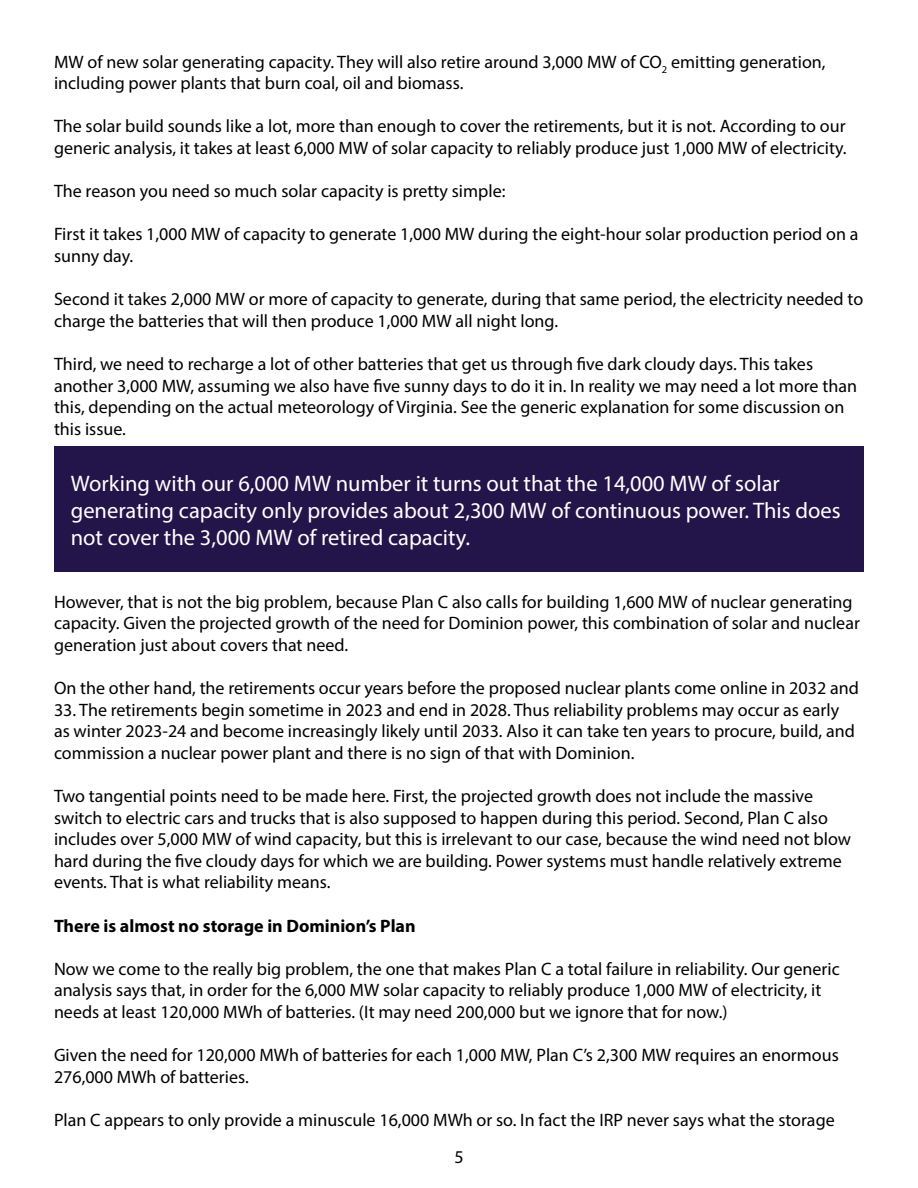
<style>
.page{position:relative;width:918px;height:1188px;background:#fff}
.page>*{position:absolute;margin:0;border:0;box-sizing:border-box;transform-origin:0 0}
.t1{font:22.5px/27px "Myriad Pro";color:#fff}
.t2{font:18px/21.6px "Myriad Pro";color:#000}
.t3{font:700 18px "Myriad Pro";color:#000}
</style>
<div class="page">
<div style="left:54px;top:446px;width:810px;height:126px;background:#231449"></div>
<p class="t2" style="left:54px;top:50px;width:773px">MW of new solar generating capacity. They will also retire around 3,000 MW of CO<sub>2</sub> emitting generation, including power plants that burn coal, oil and biomass.</p>
<p class="t2" style="left:54px;top:115px;width:794px">The solar build sounds like a lot, more than enough to cover the retirements, but it is not. According to our generic analysis, it takes at least 6,000 MW of solar capacity to reliably produce just 1,000 MW of electricity.</p>
<p class="t2" style="left:54px;top:180px;width:453px">The reason you need so much solar capacity is pretty simple:</p>
<p class="t2" style="left:54px;top:223px;width:806px">First it takes 1,000 MW of capacity to generate 1,000 MW during the eight-hour solar production period on a sunny day.</p>
<p class="t2" style="left:54px;top:288px;width:811px">Second it takes 2,000 MW or more of capacity to generate, during that same period, the electricity needed to charge the batteries that will then produce 1,000 MW all night long.</p>
<p class="t2" style="left:54px;top:353px;width:805px">Third, we need to recharge a lot of other batteries that get us through five dark cloudy days. This takes another 3,000 MW, assuming we also have five sunny days to do it in. In reality we may need a lot more than this, depending on the actual meteorology of Virginia. See the generic explanation for some discussion on this issue.</p>
<p class="t1" style="left:71px;top:469px;width:771px">Working with our 6,000 MW number it turns out that the 14,000 MW of solar generating capacity only provides about 2,300 MW of continuous power. This does not cover the 3,000 MW of retired capacity.</p>
<p class="t2" style="left:54px;top:590px;width:807px">However, that is not the big problem, because Plan C also calls for building 1,600 MW of nuclear generating capacity. Given the projected growth of the need for Dominion power, this combination of solar and nuclear generation just about covers that need.</p>
<p class="t2" style="left:54px;top:677px;width:806px">On the other hand, the retirements occur years before the proposed nuclear plants come online in 2032 and</p>
<p class="t2" style="left:54px;top:698px;width:802px">33. The retirements begin sometime in 2023 and end in 2028. Thus reliability problems may occur as early as winter 2023-24 and become increasingly likely until 2033. Also it can take ten years to procure, build, and commission a nuclear power plant and there is no sign of that with Dominion.</p>
<p class="t2" style="left:54px;top:785px;width:799px">Two tangential points need to be made here. First, the projected growth does not include the massive switch to electric cars and trucks that is also supposed to happen during this period. Second, Plan C also includes over 5,000 MW of wind capacity, but this is irrelevant to our case, because the wind need not blow hard during the five cloudy days for which we are building. Power systems must handle relatively extreme events. That is what reliability means.</p>
<p class="t3" style="left:54px;top:914px;width:363px">There is almost no storage in Dominion’s Plan</p>
<p class="t2" style="left:54px;top:958px;width:787px">Now we come to the really big problem, the one that makes Plan C a total failure in reliability. Our generic analysis says that, in order for the 6,000 MW solar capacity to reliably produce 1,000 MW of electricity, it needs at least 120,000 MWh of batteries. (It may need 200,000 but we ignore that for now.)</p>
<p class="t2" style="left:54px;top:1044px;width:786px">Given the need for 120,000 MWh of batteries for each 1,000 MW, Plan C’s 2,300 MW requires an enormous<br>276,000 MWh of batteries.</p>
<p class="t2" style="left:54px;top:1109px;width:782px">Plan C appears to only provide a minuscule 16,000 MWh or so. In fact the IRP never says what the storage</p>
<p class="t2" style="left:454px;top:1145px;width:11px">5</p>
</div>
